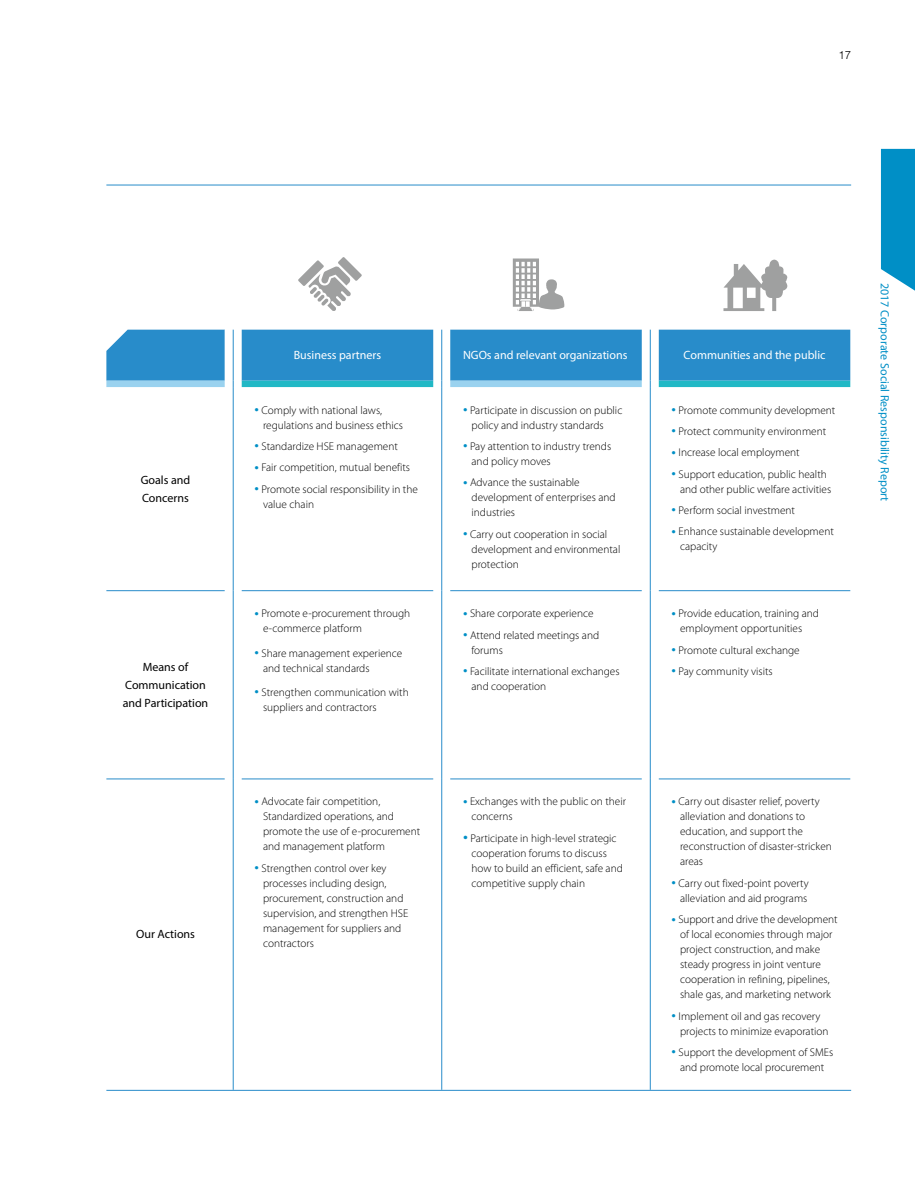
<style>
.page{position:relative;width:915px;height:1191px;background:#fff}
.page>*{position:absolute;margin:0;border:0;box-sizing:border-box;transform-origin:0 0}
.t1{font:12px "Myriad Pro";color:#fff}
.t2{font:12px/18px "Myriad Pro";color:#000}
.t3{font:12px "Myriad Pro";color:#008fc6}
.t4{font:300 11.25px/15px "Myriad Pro";color:#000}
.t5{font:300 11.25px "Helvetica";color:#000}
.s1{font-family:"Helvetica";font-size:9px;color:#008fc6}
.s2{font-family:"Helvetica";font-size:9.75px;color:#008fc6}
</style>
<div class="page">
<svg style="left:880px;top:149px;width:34px;height:141px;background:#199acb"></svg>
<svg style="left:232px;top:387px;width:419px;height:702px"></svg>
<svg style="left:106px;top:330px;width:744px;height:57px;background:#3c9acf"></svg>
<hr style="left:233px;top:387px;width:1px;height:203px;background:#288cca">
<hr style="left:441px;top:387px;width:1px;height:203px;background:#288cca">
<hr style="left:649px;top:387px;width:1px;height:203px;background:#288cca">
<hr style="left:106px;top:590px;width:119px;height:1px;background:#288cca">
<hr style="left:233px;top:590px;width:1px;height:189px;background:#288cca">
<hr style="left:242px;top:590px;width:191px;height:1px;background:#288cca">
<hr style="left:441px;top:590px;width:1px;height:189px;background:#288cca">
<hr style="left:450px;top:590px;width:191px;height:1px;background:#288cca">
<hr style="left:649px;top:590px;width:1px;height:189px;background:#288cca">
<hr style="left:658px;top:590px;width:192px;height:1px;background:#288cca">
<hr style="left:106px;top:778px;width:119px;height:1px;background:#288cca">
<hr style="left:233px;top:779px;width:1px;height:310px;background:#288cca">
<hr style="left:242px;top:778px;width:191px;height:1px;background:#288cca">
<hr style="left:441px;top:779px;width:1px;height:310px;background:#288cca">
<hr style="left:450px;top:778px;width:191px;height:1px;background:#288cca">
<hr style="left:649px;top:779px;width:1px;height:310px;background:#288cca">
<hr style="left:658px;top:778px;width:192px;height:1px;background:#288cca">
<hr style="left:106px;top:1090px;width:744px;height:1px;background:#288cca">
<hr style="left:106px;top:185px;width:744px;height:1px;background:#288cca">
<svg style="left:723px;top:259px;width:65px;height:52px"></svg>
<svg style="left:298px;top:257px;width:63px;height:54px"></svg>
<svg style="left:512px;top:258px;width:52px;height:53px"></svg>
<p class="t5" style="left:838px;top:46px;width:14px">17</p>
<p class="t2" style="left:141px;top:471px;width:51px">Goals and<br>Concerns</p>
<p class="t2" style="left:123px;top:657px;width:87px;text-align:center">Means of<br>Communication and Participation</p>
<p class="t2" style="left:136px;top:925px;width:60px">Our Actions</p>
<p class="t1" style="left:293px;top:348px;width:89px">Business partners</p>
<p class="t1" style="left:463px;top:348px;width:166px">NGOs and relevant organizations</p>
<p class="t1" style="left:683px;top:348px;width:143px">Communities and the public</p>
<p class="t4" style="left:263px;top:402px;width:142px;text-indent:-9px"><span class="s1">•</span> Comply with national laws, regulations and business ethics</p>
<p class="t4" style="left:254px;top:438px;width:145px"><span class="s1">•</span> Standardize HSE management</p>
<p class="t4" style="left:254px;top:460px;width:157px"><span class="s1">•</span> Fair competition, mutual benefits</p>
<p class="t4" style="left:263px;top:481px;width:156px;text-indent:-9px"><span class="s1">•</span> Promote social responsibility in the value chain</p>
<p class="t4" style="left:263px;top:606px;width:149px;text-indent:-9px"><span class="s1">•</span> Promote e-procurement through e-commerce platform</p>
<p class="t4" style="left:263px;top:645px;width:141px;text-indent:-9px"><span class="s1">•</span> Share management experience and technical standards</p>
<p class="t4" style="left:263px;top:684px;width:147px;text-indent:-9px"><span class="s1">•</span> Strengthen communication with suppliers and contractors</p>
<p class="t4" style="left:263px;top:794px;width:159px;text-indent:-9px"><span class="s1">•</span> Advocate fair competition,<br>Standardized operations, and promote the use of e-procurement and management platform</p>
<p class="t4" style="left:263px;top:860px;width:147px;text-indent:-9px"><span class="s1">•</span> Strengthen control over key processes including design, procurement, construction and supervision, and strengthen HSE management for suppliers and contractors</p>
<p class="t4" style="left:471px;top:402px;width:152px;text-indent:-9px"><span class="s1">•</span> Participate in discussion on public policy and industry standards</p>
<p class="t4" style="left:471px;top:438px;width:141px;text-indent:-9px"><span class="s1">•</span> Pay attention to industry trends and policy moves</p>
<p class="t4" style="left:471px;top:475px;width:145px;text-indent:-9px"><span class="s1">•</span> Advance the sustainable development of enterprises and industries</p>
<p class="t4" style="left:471px;top:526px;width:150px;text-indent:-9px"><span class="s1">•</span> Carry out cooperation in social development and environmental protection</p>
<p class="t4" style="left:463px;top:606px;width:132px"><span class="s1">•</span> Share corporate experience</p>
<p class="t4" style="left:471px;top:627px;width:129px;text-indent:-9px"><span class="s1">•</span> Attend related meetings and forums</p>
<p class="t4" style="left:471px;top:663px;width:149px;text-indent:-9px"><span class="s1">•</span> Facilitate international exchanges and cooperation</p>
<p class="t4" style="left:471px;top:794px;width:156px;text-indent:-9px"><span class="s1">•</span> Exchanges with the public on their concerns</p>
<p class="t4" style="left:471px;top:830px;width:153px;text-indent:-9px"><span class="s2">•</span> Participate in high-level strategic cooperation forums to discuss how to build an efficient, safe and competitive supply chain</p>
<p class="t4" style="left:671px;top:402px;width:165px"><span class="s1">•</span> Promote community development</p>
<p class="t4" style="left:671px;top:423px;width:156px"><span class="s1">•</span> Protect community environment</p>
<p class="t4" style="left:671px;top:445px;width:130px"><span class="s1">•</span> Increase local employment</p>
<p class="t4" style="left:679px;top:466px;width:153px;text-indent:-9px"><span class="s1">•</span> Support education, public health and other public welfare activities</p>
<p class="t4" style="left:671px;top:503px;width:125px"><span class="s1">•</span> Perform social investment</p>
<p class="t4" style="left:679px;top:524px;width:155px;text-indent:-9px"><span class="s1">•</span> Enhance sustainable development capacity</p>
<p class="t4" style="left:679px;top:606px;width:140px;text-indent:-9px"><span class="s1">•</span> Provide education, training and employment opportunities</p>
<p class="t4" style="left:671px;top:642px;width:130px"><span class="s1">•</span> Promote cultural exchange</p>
<p class="t4" style="left:671px;top:663px;width:103px"><span class="s1">•</span> Pay community visits</p>
<p class="t4" style="left:679px;top:794px;width:153px;text-indent:-9px"><span class="s1">•</span> Carry out disaster relief, poverty alleviation and donations to education, and support the reconstruction of disaster-stricken areas</p>
<p class="t4" style="left:671px;top:875px;width:139px;text-align:right"><span class="s1">•</span> Carry out fixed-point poverty alleviation and aid programs</p>
<p class="t4" style="left:679px;top:911px;width:159px;text-indent:-8px"><span class="s1">•</span> Support and drive the development of local economies through major project construction, and make steady progress in joint venture cooperation in refining, pipelines, shale gas, and marketing network</p>
<p class="t4" style="left:679px;top:1008px;width:150px;text-indent:-9px"><span class="s1">•</span> Implement oil and gas recovery projects to minimize evaporation</p>
<p class="t4" style="left:671px;top:1044px;width:163px;text-align:center"><span class="s1">•</span> Support the development of SMEs and promote local procurement</p>
<p class="t3" style="left:891px;top:283px;width:220px;rotate:90deg">2017 Corporate Social Responsibility Report</p>
</div>
